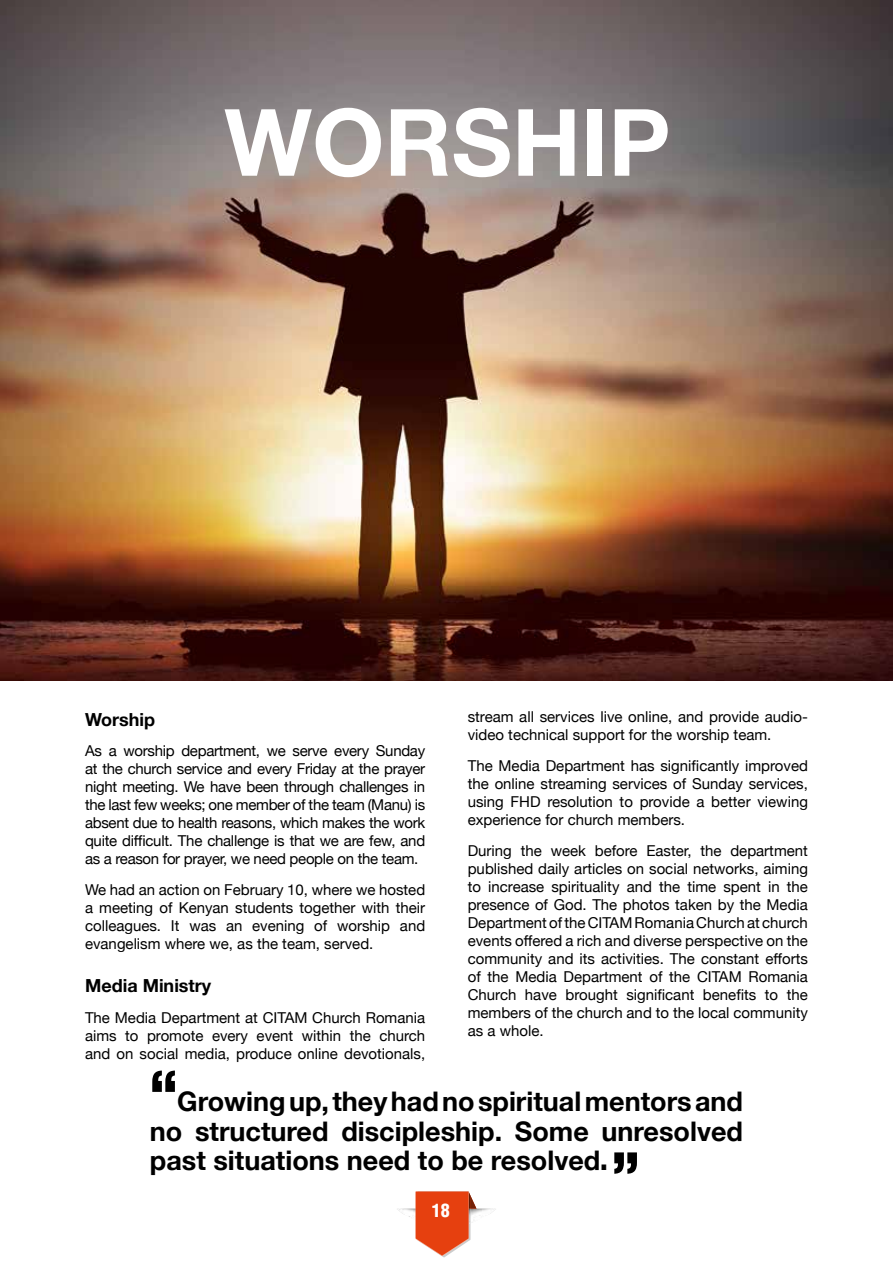
<style>
.page{position:relative;width:893px;height:1263px;background:#fff}
.page>*{position:absolute;margin:0;border:0;box-sizing:border-box;transform-origin:0 0}
.t1{font:700 93px "Helvetica Neue";color:#fff}
.t2{font:900 condensed 57px "Helvetica Neue";color:#000}
.t3{font:700 27px/29.4px "Helvetica Neue";color:#000;text-align:justify}
.t4{font:700 18px "Helvetica Neue";color:#000}
.t5{font:900 condensed 18px "Helvetica";color:#fff}
.t6{font:15px/18px "Helvetica Neue";color:#000;text-align:justify}
.s1{font-weight:900;font-stretch:condensed;font-size:57px}
.s2{font-weight:900;font-stretch:condensed}
</style>
<div class="page">
<img style="left:397px;top:1208px;width:99px;height:15px">
<svg style="left:416px;top:1191px;width:60px;height:66px"></svg>
<img style="left:0;top:0;width:893px;height:680px">
<h1 class="t1" style="left:224px;top:70px;width:448px">WORSHIP</h1>
<p class="t4" style="left:85px;top:705px;width:71px">Worship</p>
<p class="t6" style="left:85px;top:743px;width:342px">As a worship department, we serve every Sunday at the church service and every Friday at the prayer night meeting. We have been through challenges in the last few weeks; one member of the team (Manu) is absent due to health reasons, which makes the work quite difficult. The challenge is that we are few, and as a reason for prayer, we need people on the team.</p>
<p class="t6" style="left:85px;top:882px;width:342px">We had an action on February 10, where we hosted a meeting of Kenyan students together with their colleagues. It was an evening of worship and evangelism where we, as the team, served.</p>
<p class="t4" style="left:85px;top:971px;width:128px">Media Ministry</p>
<p class="t6" style="left:85px;top:1009px;width:342px">The Media Department at CITAM Church Romania aims to promote every event within the church and on social media, produce online devotionals,</p>
<p class="t6" style="left:468px;top:709px;width:342px">stream all services live online, and provide audio&shy;video technical support for the worship team.</p>
<p class="t6" style="left:468px;top:758px;width:342px">The Media Department has significantly improved the online streaming services of Sunday services, using FHD resolution to provide a better viewing experience for church members.</p>
<p class="t6" style="left:468px;top:842px;width:342px">During the week before Easter, the department published daily articles on social networks, aiming to increase spirituality and the time spent in the presence of God. The photos taken by the Media Department of the CITAM Romania Church at church events offered a rich and diverse perspective on the community and its activities. The constant efforts of the Media Department of the CITAM Romania Church have brought significant benefits to the members of the church and to the local community as a whole.</p>
<h3 class="t3" style="left:150px;top:1088px;width:595px"><span class="s1">“</span>Growing up, they had no spiritual mentors and no structured discipleship. Some unresolved past situations need to be resolved<span class="s2">.</span></h3>
<h2 class="t2" style="left:639px;top:1200px;width:29px;rotate:-180deg">“</h2>
<p class="t5" style="left:432px;top:1199px;width:19px">18</p>
</div>
